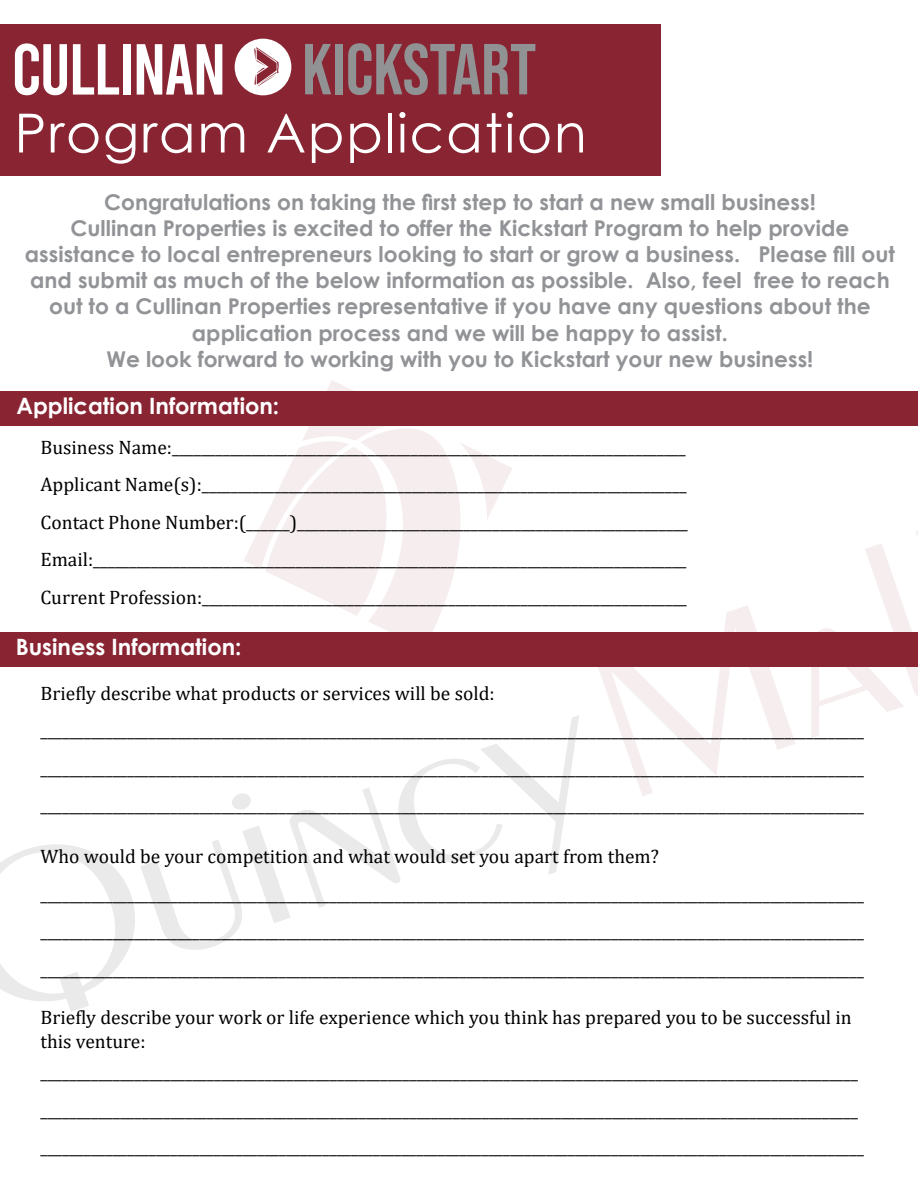
<style>
.page{position:relative;width:918px;height:1188px;background:#fff}
.page>*{position:absolute;margin:0;border:0;box-sizing:border-box;transform-origin:0 0}
.t1{font:72px "Bebas Neue";color:#909294}
.t2{font:54px "Century Gothic";letter-spacing:.03em;color:#fff}
.t3{font:700 22.5px "Century Gothic";color:#fff}
.t4{font:700 21.75px/26.1px "Century Gothic";color:#919396;text-align:center}
.t5{font:19.5px/37.5px "Cambria";color:#000}
.s1{font-family:"Bebas";color:#fff}
</style>
<div class="page">
<svg style="left:0;top:715px;width:579px;height:297px"></svg>
<svg style="left:595px;top:605px;width:201px;height:191px"></svg>
<svg style="left:811px;top:531px;width:107px;height:207px"></svg>
<svg style="left:244px;top:380px;width:268px;height:252px"></svg>
<div style="left:0;top:24px;width:660px;height:152px;background:#892533"></div>
<div style="left:0;top:391px;width:918px;height:34px;background:#892533"></div>
<div style="left:0;top:632px;width:918px;height:34px;background:#892533"></div>
<svg style="left:235px;top:39px;width:56px;height:56px"></svg>
<h1 class="t1" style="left:11px;top:29px;width:526px"><span class="s1">CULLINAN</span> KICKSTART</h1>
<h2 class="t2" style="left:14px;top:95px;width:574px">Program Application</h2>
<p class="t4" style="left:25px;top:188px;width:871px">Congratulations on taking the first step to start a new small business!<br>Cullinan Properties is excited to offer the Kickstart Program to help provide assistance to local entrepreneurs looking to start or grow a business. Please fill out and submit as much of the below information as possible. Also, feel free to reach out to a Cullinan Properties representative if you have any questions about the application process and we will be happy to assist.<br>We look forward to working with you to Kickstart your new business!</p>
<p class="t3" style="left:16px;top:389px;width:264px">Application Information:</p>
<p class="t5" style="left:40px;top:428px;width:649px;text-align:justify">Business Name:_______________________________________________________________________ Applicant Name(s):___________________________________________________________________ Contact Phone Number:(______)______________________________________________________ Email:__________________________________________________________________________________ Current Profession:___________________________________________________________________</p>
<p class="t3" style="left:16px;top:630px;width:227px">Business Information:</p>
<p class="t5" style="left:40px;top:674px;width:825px">Briefly describe what products or services will be sold: __________________________________________________________________________________________________________________ __________________________________________________________________________________________________________________ __________________________________________________________________________________________________________________</p>
<p class="t5" style="left:40px;top:838px;width:825px">Who would be your competition and what would set you apart from them? __________________________________________________________________________________________________________________ __________________________________________________________________________________________________________________ __________________________________________________________________________________________________________________</p>
<p class="t5" style="left:40px;top:1005px;width:813px;line-height:24px">Briefly describe your work or life experience which you think has prepared you to be successful in this venture:</p>
<p class="t5" style="left:40px;top:1054px;width:825px">_________________________________________________________________________________________________________________ _________________________________________________________________________________________________________________ __________________________________________________________________________________________________________________</p>
</div>
